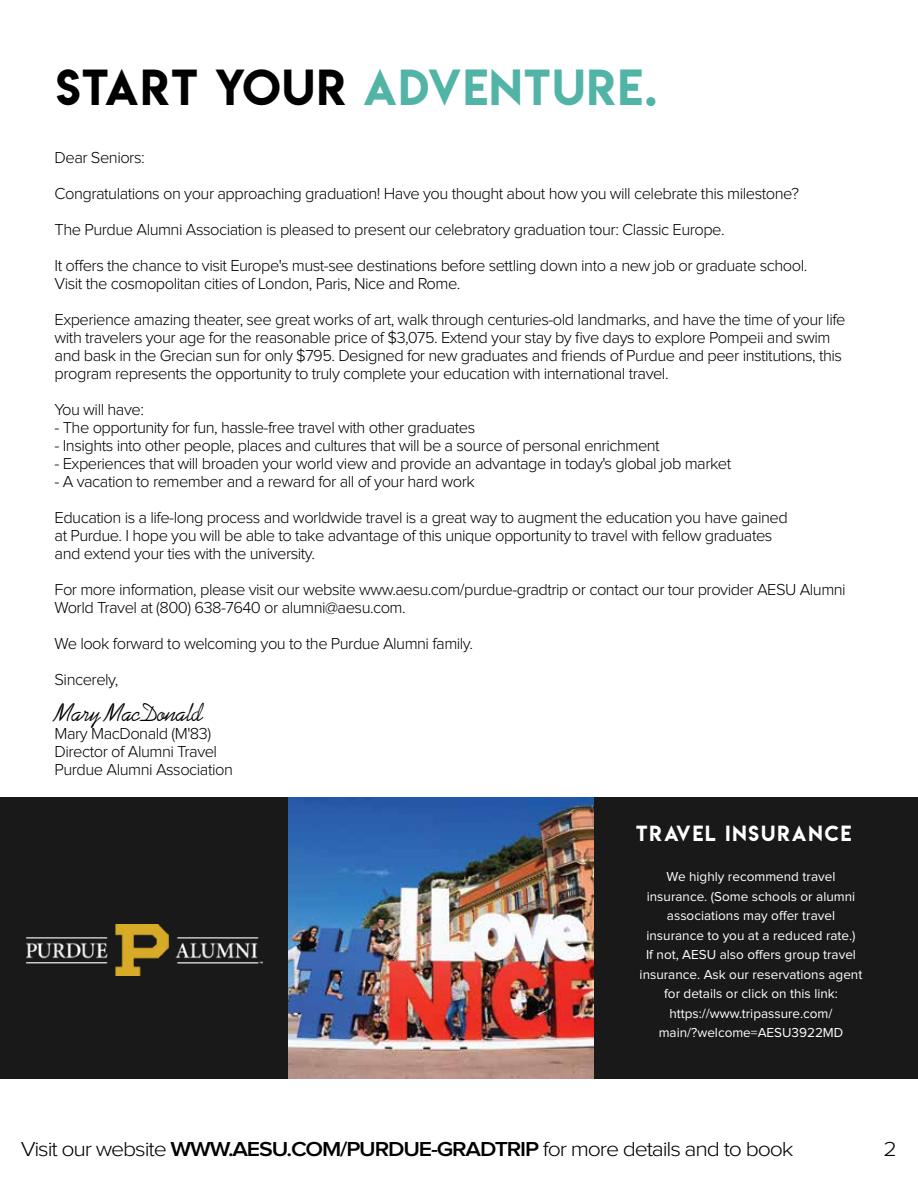
<style>
.page{position:relative;width:918px;height:1188px;background:#fff}
.page>*{position:absolute;margin:0;border:0;box-sizing:border-box;transform-origin:0 0}
.t1{font:45px "Lemon Milk";letter-spacing:.04em;color:#52b3a7}
.t2{font:25.5px "FELIX";letter-spacing:-.03em;color:#000}
.t3{font:300 21px "Proxima Nova";letter-spacing:-.05em;color:#000;scale:1.1 1}
.t4{font:19.5px "Lemon Milk";letter-spacing:.1em;color:#fff}
.t5{font:300 16.5px/36px "Proxima Nova";letter-spacing:-.03em;color:#000}
.t6{font:13.5px/19.5px "Proxima Nova";color:#fff;text-align:center}
.s1{color:#000}
.s2{font-weight:600}
</style>
<div class="page">
<div style="left:0;top:797px;width:918px;height:282px;background:#19191a"></div>
<img style="left:288px;top:797px;width:306px;height:282px">
<img style="left:26px;top:925px;width:237px;height:50px">
<h1 class="t1" style="left:56px;top:55px;width:603px"><span class="s1">START YOUR</span> ADVENTURE.</h1>
<p class="t5" style="left:55px;top:140px;width:754px">Dear Seniors:<br>Congratulations on your approaching graduation! Have you thought about how you will celebrate this milestone?<br>The Purdue Alumni Association is pleased to present our celebratory graduation tour: Classic Europe.<br>It offers the chance to visit Europe's must-see destinations before settling down into a new job or graduate school.</p>
<p class="t5" style="left:55px;top:266px;width:793px">Visit the cosmopolitan cities of London, Paris, Nice and Rome.<br>Experience amazing theater, see great works of art, walk through centuries-old landmarks, and have the time of your life</p>
<p class="t5" style="left:55px;top:329px;width:789px;line-height:18px">with travelers your age for the reasonable price of $3,075. Extend your stay by five days to explore Pompeii and swim and bask in the Grecian sun for only $795. Designed for new graduates and friends of Purdue and peer institutions, this program represents the opportunity to truly complete your education with international travel.</p>
<p class="t5" style="left:55px;top:392px;width:91px">You will have:</p>
<p class="t5" style="left:55px;top:410px;width:422px">- The opportunity for fun, hassle-free travel with other graduates</p>
<p class="t5" style="left:55px;top:428px;width:607px">- Insights into other people, places and cultures that will be a source of personal enrichment</p>
<p class="t5" style="left:55px;top:446px;width:678px">- Experiences that will broaden your world view and provide an advantage in today's global job market</p>
<p class="t5" style="left:55px;top:464px;width:735px">- A vacation to remember and a reward for all of your hard work<br>Education is a life-long process and worldwide travel is a great way to augment the education you have gained</p>
<p class="t5" style="left:55px;top:527px;width:719px;line-height:18px">at Purdue. I hope you will be able to take advantage of this unique opportunity to travel with fellow graduates and extend your ties with the university.</p>
<p class="t5" style="left:55px;top:581px;width:793px;line-height:18px">For more information, please visit our website www.aesu.com/purdue-gradtrip or contact our tour provider AESU Alumni<br>World Travel at (800) 638-7640 or alumni@aesu.com.</p>
<p class="t5" style="left:55px;top:626px;width:420px">We look forward to welcoming you to the Purdue Alumni family.<br>Sincerely,</p>
<h2 class="t2" style="left:55px;top:698px;width:151px">Mary MacDonald</h2>
<p class="t5" style="left:55px;top:725px;width:180px;line-height:18px">Mary MacDonald (M'83)<br>Director of Alumni Travel<br>Purdue Alumni Association</p>
<p class="t4" style="left:636px;top:819px;width:217px">TRAVEL INSURANCE</p>
<p class="t6" style="left:640px;top:868px;width:224px">We highly recommend travel insurance. (Some schools or alumni associations may offer travel insurance to you at a reduced rate.)<br>If not, AESU also offers group travel insurance. Ask our reservations agent for details or click on this link: https://www.tripassure.com/ main/?welcome=AESU3922MD</p>
<p class="t3" style="left:21px;top:1139px;width:704px">Visit our website <span class="s2">WWW.AESU.COM/PURDUE-GRADTRIP</span> for more details and to book</p>
<p class="t3" style="left:884px;top:1139px;width:14px">2</p>
</div>
